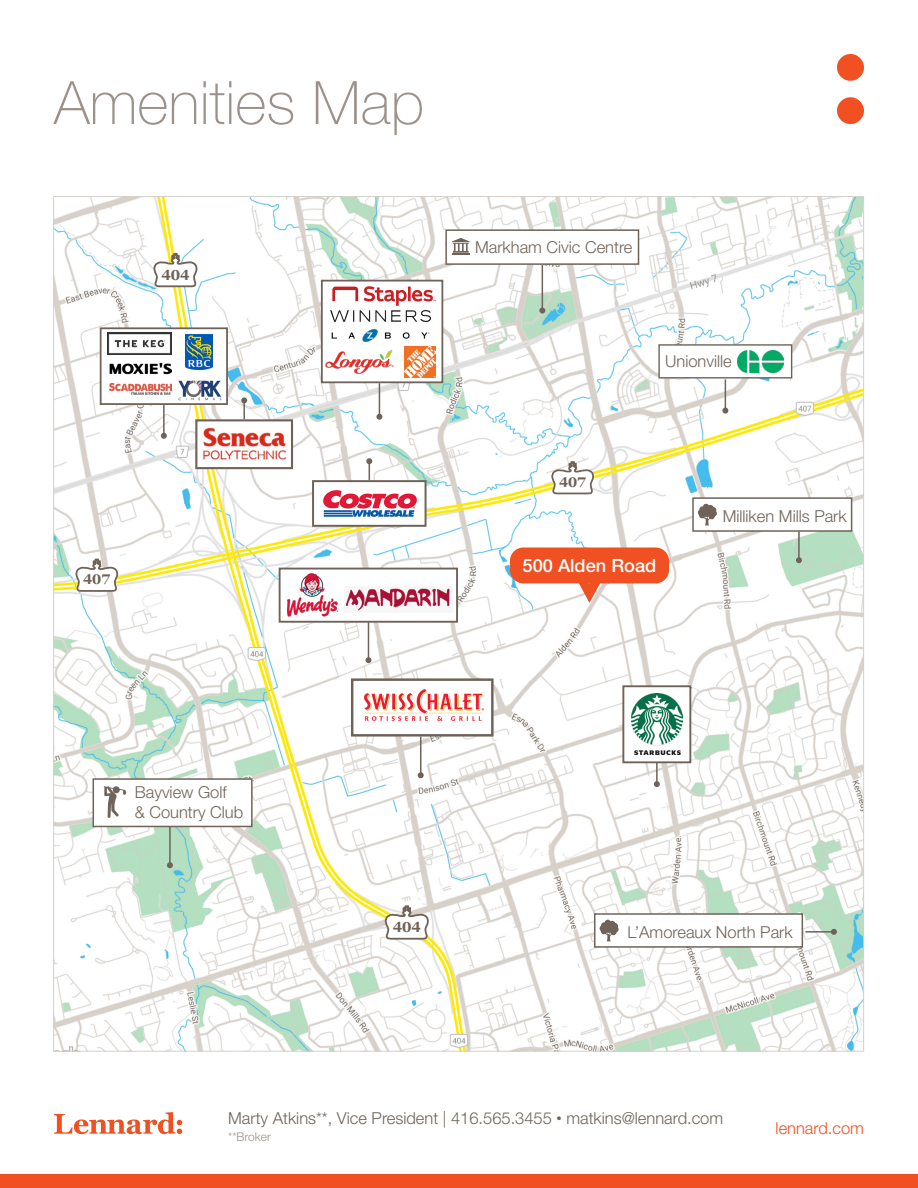
<style>
.page{position:relative;width:918px;height:1188px;background:#fff}
.page>*{position:absolute;margin:0;border:0;box-sizing:border-box;transform-origin:0 0}
.t1{font:100 60px "Helvetica Neue LT Std";color:#9c918a}
.t2{font:500 18.3px "Helvetica Neue LT Std";color:#fff}
.t3{font:300 16.5px/19.8px "Helvetica Neue LT Std";color:#6f6359}
.t4{font:300 16.5px "Helvetica Neue LT Std";color:#f05022}
.t5{font:700 14.4px "Georgia Pro";color:#6f6359}
.t6{font:700 13.95px "Georgia Pro";color:#6f6359}
.t7{font:300 12px "Helvetica Neue LT Std";color:#9c918a}
.s1{font-size:10.5px}
</style>
<div class="page">
<div style="left:0;top:1174px;width:918px;height:14px;background:#f05022"></div>
<svg style="left:837px;top:54px;width:27px;height:70px"></svg>
<svg style="left:54px;top:1112px;width:128px;height:22px"></svg>
<img style="left:55px;top:198px;width:807px;height:852px">
<svg style="left:578px;top:583px;width:23px;height:20px"></svg>
<div style="left:510px;top:547px;width:159px;height:36px;background:#f05022;border-radius:13px"></div>
<svg style="left:74px;top:557px;width:45px;height:36px"></svg>
<svg style="left:550px;top:460px;width:45px;height:36px"></svg>
<svg style="left:384px;top:904px;width:46px;height:37px"></svg>
<svg style="left:152px;top:251px;width:47px;height:38px"></svg>
<hr style="left:725px;top:379px;width:1px;height:32px;background:#6f6359">
<svg style="left:722px;top:408px;width:6px;height:6px"></svg>
<svg style="left:241px;top:397px;width:6px;height:22px"></svg>
<svg style="left:366px;top:458px;width:6px;height:22px"></svg>
<hr style="left:420px;top:737px;width:1px;height:38px;background:#6f6359">
<svg style="left:418px;top:772px;width:6px;height:6px"></svg>
<hr style="left:368px;top:621px;width:1px;height:39px;background:#6f6359">
<svg style="left:365px;top:657px;width:6px;height:6px"></svg>
<hr style="left:656px;top:745px;width:2px;height:39px;background:#6f6359">
<svg style="left:654px;top:781px;width:6px;height:6px"></svg>
<hr style="left:542px;top:265px;width:1px;height:46px;background:#6f6359">
<svg style="left:539px;top:308px;width:6px;height:6px"></svg>
<hr style="left:798px;top:532px;width:2px;height:28px;background:#6f6359">
<svg style="left:796px;top:557px;width:6px;height:6px"></svg>
<hr style="left:805px;top:931px;width:29px;height:2px;background:#6f6359">
<svg style="left:831px;top:929px;width:6px;height:6px"></svg>
<hr style="left:169px;top:824px;width:2px;height:41px;background:#6f6359">
<svg style="left:167px;top:862px;width:6px;height:6px"></svg>
<hr style="left:379px;top:383px;width:1px;height:34px;background:#6f6359">
<svg style="left:376px;top:414px;width:6px;height:6px"></svg>
<hr style="left:163px;top:402px;width:2px;height:34px;background:#6f6359">
<svg style="left:161px;top:433px;width:6px;height:6px"></svg>
<div style="left:658px;top:344px;width:134px;height:35px;background:#fff;border:1px solid #6f6359"></div>
<div style="left:195px;top:419px;width:98px;height:50px;background:#fff;border:2px solid #6f6359"></div>
<div style="left:312px;top:480px;width:115px;height:47px;background:#fff;border:2px solid #6f6359"></div>
<div style="left:351px;top:678px;width:143px;height:59px;background:#fff;border:2px solid #6f6359"></div>
<div style="left:279px;top:568px;width:179px;height:55px;background:#fff;border:2px solid #6f6359"></div>
<div style="left:622px;top:685px;width:69px;height:78px;background:#fff;border:2px solid #6f6359"></div>
<div style="left:445px;top:229px;width:194px;height:36px;background:#fff;border:2px solid #6f6359"></div>
<div style="left:692px;top:497px;width:160px;height:35px;background:#fff;border:2px solid #6f6359"></div>
<div style="left:594px;top:913px;width:209px;height:35px;background:#fff;border:2px solid #6f6359"></div>
<div style="left:93px;top:778px;width:160px;height:49px;background:#fff;border:2px solid #6f6359"></div>
<div style="left:321px;top:280px;width:122px;height:103px;background:#fff;border:2px solid #6f6359"></div>
<div style="left:100px;top:327px;width:128px;height:78px;background:#fff;border:2px solid #6f6359"></div>
<img style="left:325px;top:350px;width:69px;height:24px">
<img style="left:404px;top:346px;width:31px;height:32px">
<img style="left:331px;top:311px;width:99px;height:10px">
<img style="left:332px;top:286px;width:103px;height:19px">
<img style="left:331px;top:328px;width:99px;height:14px">
<img style="left:201px;top:427px;width:86px;height:35px">
<img style="left:108px;top:332px;width:63px;height:22px">
<img style="left:110px;top:362px;width:61px;height:13px">
<img style="left:110px;top:382px;width:61px;height:13px">
<img style="left:186px;top:334px;width:26px;height:36px">
<img style="left:178px;top:380px;width:44px;height:21px">
<svg style="left:452px;top:238px;width:18px;height:17px"></svg>
<img style="left:737px;top:350px;width:46px;height:22px">
<img style="left:323px;top:490px;width:94px;height:27px">
<img style="left:364px;top:690px;width:120px;height:31px">
<img style="left:631px;top:693px;width:52px;height:61px">
<svg style="left:104px;top:786px;width:23px;height:32px"></svg>
<img style="left:345px;top:588px;width:105px;height:23px">
<img style="left:287px;top:573px;width:51px;height:44px">
<svg style="left:698px;top:504px;width:19px;height:21px"></svg>
<svg style="left:600px;top:920px;width:19px;height:21px"></svg>
<h1 class="t1" style="left:54px;top:68px;width:371px">Amenities Map</h1>
<p class="t5" style="left:161px;top:266px;width:30px">404</p>
<p class="t6" style="left:83px;top:572px;width:29px">407</p>
<p class="t3" style="left:475px;top:237px;width:159px">Markham Civic Centre</p>
<p class="t3" style="left:665px;top:351px;width:68px">Unionville</p>
<p class="t6" style="left:559px;top:474px;width:29px">407</p>
<p class="t2" style="left:523px;top:555px;width:135px">500 Alden Road</p>
<p class="t3" style="left:723px;top:506px;width:126px">Milliken Mills Park</p>
<p class="t3" style="left:135px;top:782px;width:110px">Bayview Golf<br>&amp; Country Club</p>
<p class="t5" style="left:393px;top:919px;width:30px">404</p>
<p class="t3" style="left:627px;top:922px;width:167px">L’Amoreaux North Park</p>
<p class="t3" style="left:228px;top:1108px;width:497px">Marty Atkins**, Vice President | 416.565.3455 <span class="s1">•</span> matkins@lennard.com</p>
<p class="t7" style="left:228px;top:1129px;width:44px">**Broker</p>
<p class="t4" style="left:776px;top:1118px;width:90px">lennard.com</p>
</div>
